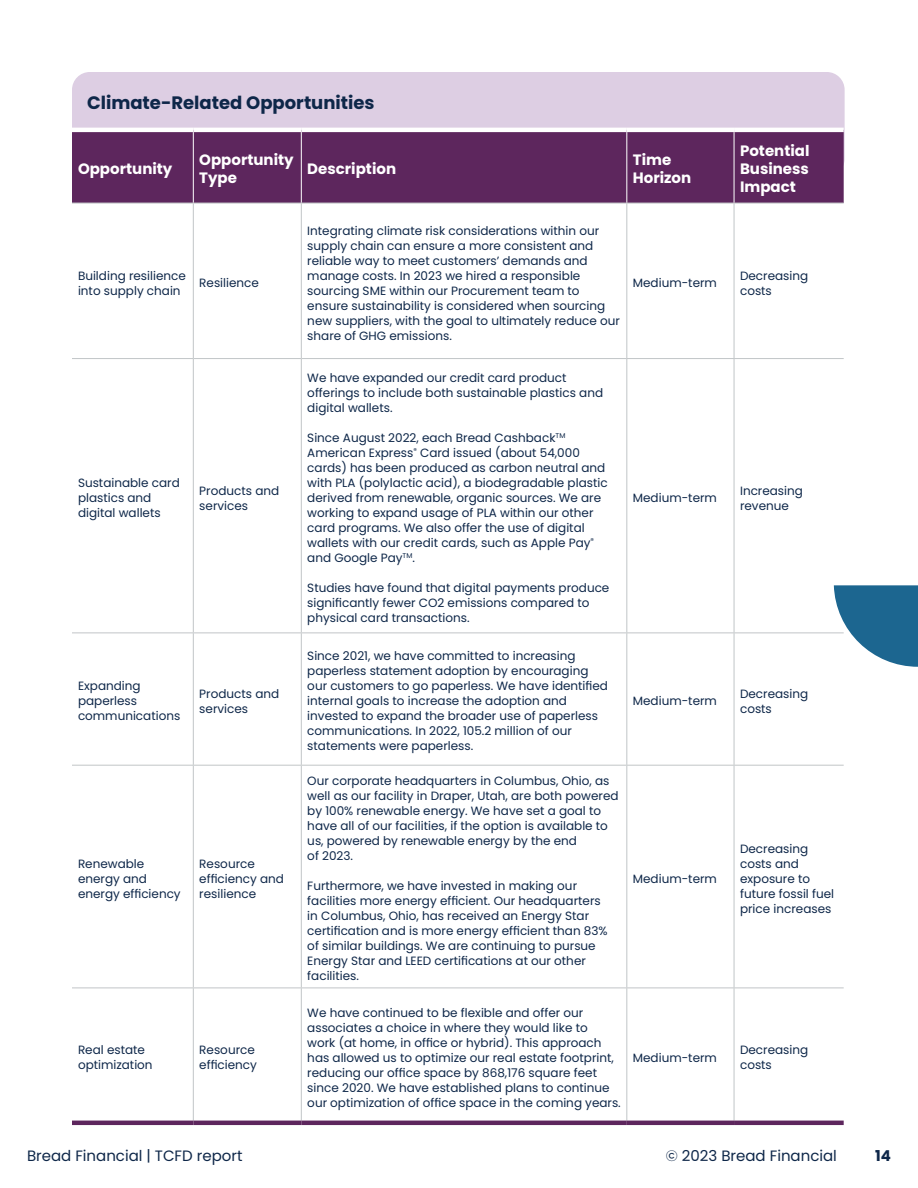
<style>
.page{position:relative;width:918px;height:1188px;background:#fff}
.page>*{position:absolute;margin:0;border:0;box-sizing:border-box;transform-origin:0 0}
.t1{font:700 18px "Poppins";color:#0e2749}
.t2{font:700 15px/18px "Poppins";color:#fff}
.t3{font:15px "Poppins";color:#0e2749}
.t4{font:700 15px "Poppins";color:#0e2749}
.t5{font:12px/15px "Poppins";color:#0e2749}
.s1{font-family:"Gilroy"}
</style>
<div class="page">
<div style="left:72px;top:72px;width:773px;height:105px;background:#ddcee3;border-radius:18px"></div>
<div style="left:72px;top:132px;width:772px;height:71px;background:#5d265d"></div>
<hr style="left:72px;top:203px;width:121px;height:1px;background:#c1c5c7">
<hr style="left:193px;top:203px;width:108px;height:1px;background:#c1c5c7">
<hr style="left:193px;top:203px;width:1px;height:155px;background:#c1c5c7">
<hr style="left:301px;top:203px;width:326px;height:1px;background:#c1c5c7">
<hr style="left:301px;top:203px;width:1px;height:155px;background:#c1c5c7">
<hr style="left:627px;top:203px;width:107px;height:1px;background:#c1c5c7">
<hr style="left:626px;top:203px;width:1px;height:155px;background:#c1c5c7">
<hr style="left:734px;top:203px;width:110px;height:1px;background:#c1c5c7">
<hr style="left:734px;top:203px;width:1px;height:155px;background:#c1c5c7">
<hr style="left:193px;top:359px;width:1px;height:274px;background:#c1c5c7">
<hr style="left:301px;top:359px;width:1px;height:274px;background:#c1c5c7">
<hr style="left:626px;top:359px;width:1px;height:274px;background:#c1c5c7">
<hr style="left:734px;top:359px;width:1px;height:274px;background:#c1c5c7">
<hr style="left:72px;top:633px;width:121px;height:1px;background:#c1c5c7">
<hr style="left:193px;top:633px;width:108px;height:1px;background:#c1c5c7">
<hr style="left:193px;top:633px;width:1px;height:132px;background:#c1c5c7">
<hr style="left:301px;top:633px;width:326px;height:1px;background:#c1c5c7">
<hr style="left:301px;top:633px;width:1px;height:132px;background:#c1c5c7">
<hr style="left:627px;top:633px;width:107px;height:1px;background:#c1c5c7">
<hr style="left:626px;top:633px;width:1px;height:132px;background:#c1c5c7">
<hr style="left:734px;top:633px;width:110px;height:1px;background:#c1c5c7">
<hr style="left:734px;top:633px;width:1px;height:132px;background:#c1c5c7">
<hr style="left:72px;top:765px;width:121px;height:1px;background:#c1c5c7">
<hr style="left:193px;top:765px;width:108px;height:1px;background:#c1c5c7">
<hr style="left:193px;top:766px;width:1px;height:222px;background:#c1c5c7">
<hr style="left:301px;top:765px;width:326px;height:1px;background:#c1c5c7">
<hr style="left:301px;top:766px;width:1px;height:222px;background:#c1c5c7">
<hr style="left:627px;top:765px;width:107px;height:1px;background:#c1c5c7">
<hr style="left:626px;top:766px;width:1px;height:222px;background:#c1c5c7">
<hr style="left:734px;top:765px;width:110px;height:1px;background:#c1c5c7">
<hr style="left:734px;top:766px;width:1px;height:222px;background:#c1c5c7">
<hr style="left:193px;top:988px;width:1px;height:133px;background:#c1c5c7">
<hr style="left:301px;top:988px;width:1px;height:133px;background:#c1c5c7">
<hr style="left:626px;top:988px;width:1px;height:133px;background:#c1c5c7">
<hr style="left:734px;top:988px;width:1px;height:133px;background:#c1c5c7">
<hr style="left:72px;top:1121px;width:121px;height:4px;background:#5d265d">
<hr style="left:193px;top:1121px;width:108px;height:4px;background:#5d265d">
<hr style="left:301px;top:1121px;width:326px;height:4px;background:#5d265d">
<hr style="left:627px;top:1121px;width:107px;height:4px;background:#5d265d">
<hr style="left:734px;top:1121px;width:110px;height:4px;background:#5d265d">
<hr style="left:72px;top:128px;width:121px;height:4px;background:#fff">
<hr style="left:193px;top:128px;width:108px;height:4px;background:#fff">
<hr style="left:301px;top:128px;width:326px;height:4px;background:#fff">
<hr style="left:627px;top:128px;width:107px;height:4px;background:#fff">
<hr style="left:734px;top:128px;width:110px;height:4px;background:#fff">
<hr style="left:193px;top:132px;width:1px;height:71px;background:#fff">
<hr style="left:301px;top:132px;width:1px;height:71px;background:#fff">
<hr style="left:626px;top:132px;width:1px;height:71px;background:#fff">
<hr style="left:734px;top:132px;width:1px;height:71px;background:#fff">
<hr style="left:72px;top:988px;width:121px;height:1px;background:#c1c5c7">
<hr style="left:193px;top:988px;width:108px;height:1px;background:#c1c5c7">
<hr style="left:301px;top:988px;width:326px;height:1px;background:#c1c5c7">
<hr style="left:627px;top:988px;width:107px;height:1px;background:#c1c5c7">
<hr style="left:734px;top:988px;width:110px;height:1px;background:#c1c5c7">
<hr style="left:72px;top:358px;width:121px;height:1px;background:#c1c5c7">
<hr style="left:193px;top:358px;width:108px;height:1px;background:#c1c5c7">
<hr style="left:301px;top:358px;width:326px;height:1px;background:#c1c5c7">
<hr style="left:627px;top:358px;width:107px;height:1px;background:#c1c5c7">
<hr style="left:734px;top:358px;width:110px;height:1px;background:#c1c5c7">
<svg style="left:834px;top:585px;width:84px;height:82px"></svg>
<h1 class="t1" style="left:87px;top:92px;width:289px">Climate-Related Opportunities</h1>
<p class="t2" style="left:78px;top:160px;width:96px">Opportunity</p>
<p class="t2" style="left:199px;top:151px;width:96px">Opportunity<br>Type</p>
<p class="t2" style="left:307px;top:160px;width:90px">Description</p>
<p class="t2" style="left:633px;top:151px;width:60px">Time<br>Horizon</p>
<p class="t2" style="left:740px;top:142px;width:71px;text-align:justify">Potential Business Impact</p>
<p class="t5" style="left:78px;top:268px;width:109px">Building resilience into supply chain</p>
<p class="t5" style="left:199px;top:275px;width:61px">Resilience</p>
<p class="t5" style="left:78px;top:475px;width:103px">Sustainable card plastics and digital wallets</p>
<p class="t5" style="left:199px;top:483px;width:81px">Products and services</p>
<p class="t5" style="left:78px;top:679px;width:104px">Expanding paperless communications</p>
<p class="t5" style="left:199px;top:686px;width:81px">Products and services</p>
<p class="t5" style="left:78px;top:856px;width:104px">Renewable energy and energy efficiency</p>
<p class="t5" style="left:199px;top:856px;width:86px">Resource efficiency and resilience</p>
<p class="t5" style="left:78px;top:1043px;width:76px">Real estate optimization</p>
<p class="t5" style="left:199px;top:1043px;width:59px">Resource efficiency</p>
<p class="t5" style="left:307px;top:223px;width:314px">Integrating climate risk considerations within our supply chain can ensure a more consistent and reliable way to meet customers’ demands and manage costs. In 2023 we hired a responsible sourcing SME within our Procurement team to ensure sustainability is considered when sourcing new suppliers, with the goal to ultimately reduce our share of GHG emissions.</p>
<p class="t5" style="left:307px;top:370px;width:297px">We have expanded our credit card product offerings to include both sustainable plastics and digital wallets.</p>
<p class="t5" style="left:307px;top:430px;width:302px">Since August 2022, each Bread Cashback<sup>TM </sup>American Express<sup>®</sup> Card issued (about 54,000 cards) has been produced as carbon neutral and with PLA (polylactic acid), a biodegradable plastic derived from renewable, organic sources. We are working to expand usage of PLA within our other card programs. We also offer the use of digital wallets with our credit cards, such as Apple Pay<sup>® </sup>and Google Pay<sup>TM</sup>.</p>
<p class="t5" style="left:307px;top:580px;width:304px">Studies have found that digital payments produce significantly fewer CO2 emissions compared to physical card transactions.</p>
<p class="t5" style="left:307px;top:649px;width:302px">Since 2021, we have committed to increasing paperless statement adoption by encouraging our customers to go paperless. We have identified internal goals to increase the adoption and invested to expand the broader use of paperless communications. In 2022, 105.2 million of our statements were paperless.</p>
<p class="t5" style="left:307px;top:774px;width:313px">Our corporate headquarters in Columbus, Ohio, as well as our facility in Draper, Utah, are both powered by 100% renewable energy. We have set a goal to have all of our facilities, if the option is available to us, powered by renewable energy by the end<br>of 2023.</p>
<p class="t5" style="left:307px;top:879px;width:302px">Furthermore, we have invested in making our facilities more energy efficient. Our headquarters in Columbus, Ohio, has received an Energy Star certification and is more energy efficient than 83% of similar buildings. We are continuing to pursue Energy Star and LEED certifications at our other facilities.</p>
<p class="t5" style="left:307px;top:1005px;width:315px">We have continued to be flexible and offer our associates a choice in where they would like to<br>work (at home, in office or hybrid). This approach has allowed us to optimize our real estate footprint, reducing our office space by 868,176 square feet since 2020. We have established plans to continue our optimization of office space in the coming years.</p>
<p class="t5" style="left:633px;top:275px;width:86px">Medium-term</p>
<p class="t5" style="left:740px;top:268px;width:70px">Decreasing costs</p>
<p class="t5" style="left:633px;top:490px;width:86px">Medium-term</p>
<p class="t5" style="left:740px;top:483px;width:64px">Increasing revenue</p>
<p class="t5" style="left:633px;top:694px;width:86px">Medium-term</p>
<p class="t5" style="left:740px;top:686px;width:70px">Decreasing costs</p>
<p class="t5" style="left:633px;top:871px;width:86px">Medium-term</p>
<p class="t5" style="left:740px;top:841px;width:96px">Decreasing costs and exposure to future fossil fuel price increases</p>
<p class="t5" style="left:633px;top:1050px;width:86px">Medium-term</p>
<p class="t5" style="left:740px;top:1043px;width:70px">Decreasing costs</p>
<p class="t3" style="left:27px;top:1147px;width:217px">Bread Financial | TCFD report</p>
<p class="t3" style="left:666px;top:1147px;width:173px"><span class="s1">©</span> 2023 Bread Financial</p>
<p class="t4" style="left:875px;top:1147px;width:17px">14</p>
</div>
